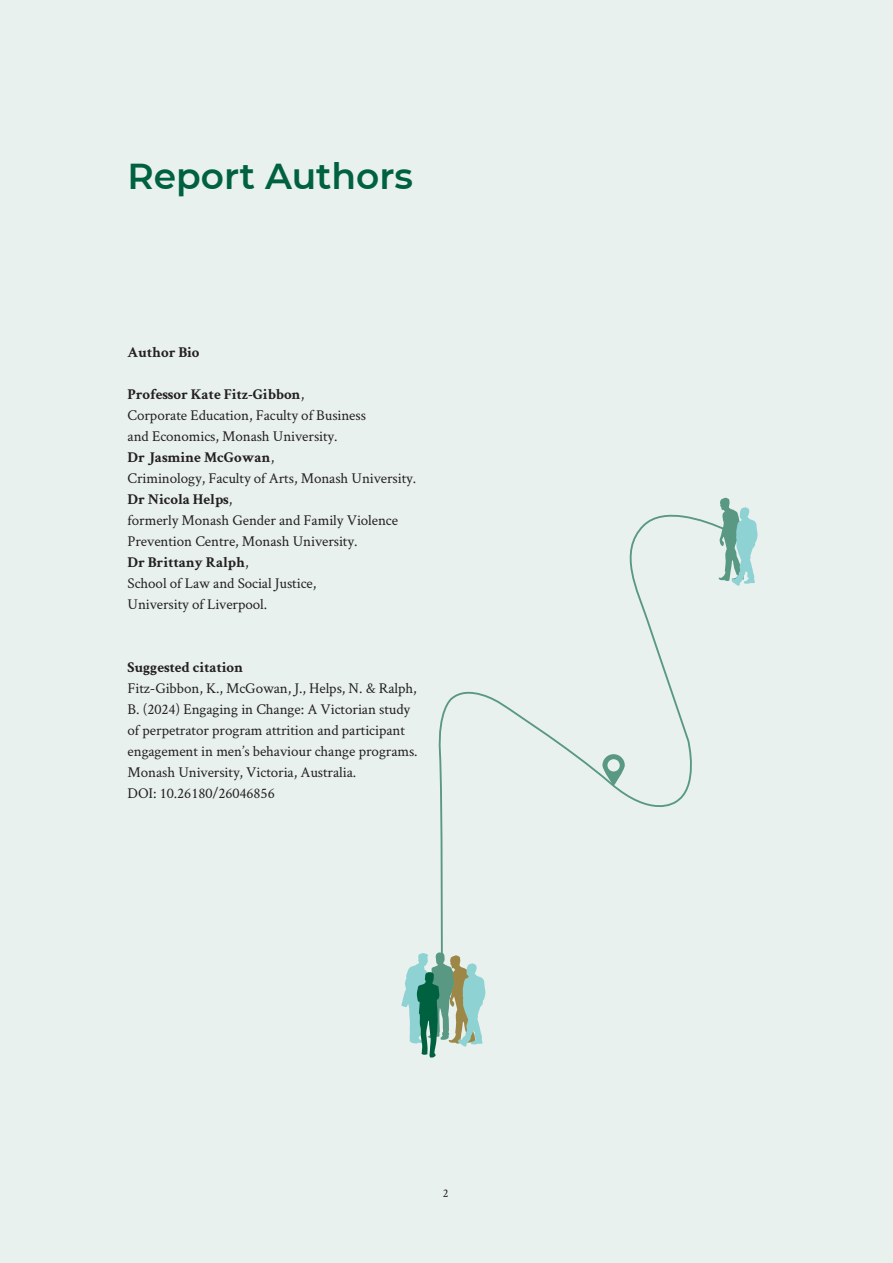
<style>
.page{position:relative;width:893px;height:1263px;background:#e8f1ee}
.page>*{position:absolute;margin:0;border:0;box-sizing:border-box;transform-origin:0 0}
.Heading_1{font:600 36px "Montserrat";color:#006140}
.Body_10_pt{font:15px/21px "Crimson Text";letter-spacing:-.005em;color:#231f20}
.Body_10_pt-2{font:700 15px "Crimson Text";letter-spacing:-.005em;color:#231f20}
.t1{font:12px "Crimson Text";color:#231f20}
.s1{font-weight:700}
</style>
<div class="page">
<svg style="left:438px;top:514px;width:280px;height:438px"></svg>
<svg style="left:401px;top:952px;width:85px;height:105px"></svg>
<svg style="left:718px;top:498px;width:40px;height:88px"></svg>
<svg style="left:602px;top:754px;width:23px;height:32px"></svg>
<p class="Heading_1" style="left:128px;top:151px;width:287px">Report Authors</p>
<p class="Body_10_pt-2" style="left:128px;top:343px;width:74px">Author Bio</p>
<p class="Body_10_pt" style="left:128px;top:383px;width:240px"><span class="s1">Professor Kate Fitz-Gibbon</span>,<br>Corporate Education, Faculty of Business and Economics, Monash University.</p>
<p class="Body_10_pt" style="left:128px;top:446px;width:290px"><span class="s1">Dr Jasmine McGowan</span>,<br>Criminology, Faculty of Arts, Monash University.</p>
<p class="Body_10_pt" style="left:128px;top:488px;width:272px"><span class="s1">Dr Nicola Helps</span>,<br>formerly Monash Gender and Family Violence<br>Prevention Centre, Monash University.</p>
<p class="Body_10_pt" style="left:128px;top:551px;width:190px"><span class="s1">Dr Brittany Ralph</span>,<br>School of Law and Social Justice,<br>University of Liverpool.</p>
<p class="Body_10_pt-2" style="left:128px;top:658px;width:117px">Suggested citation</p>
<p class="Body_10_pt" style="left:128px;top:677px;width:292px">Fitz-Gibbon, K., McGowan, J., Helps, N. &amp; Ralph, B. (2024) Engaging in Change: A Victorian study of perpetrator program attrition and participant engagement in men’s behaviour change programs.<br>Monash University, Victoria, Australia.</p>
<p class="Body_10_pt" style="left:128px;top:782px;width:149px">DOI: 10.26180/26046856</p>
<p class="t1" style="left:443px;top:1185px;width:7px">2</p>
</div>
